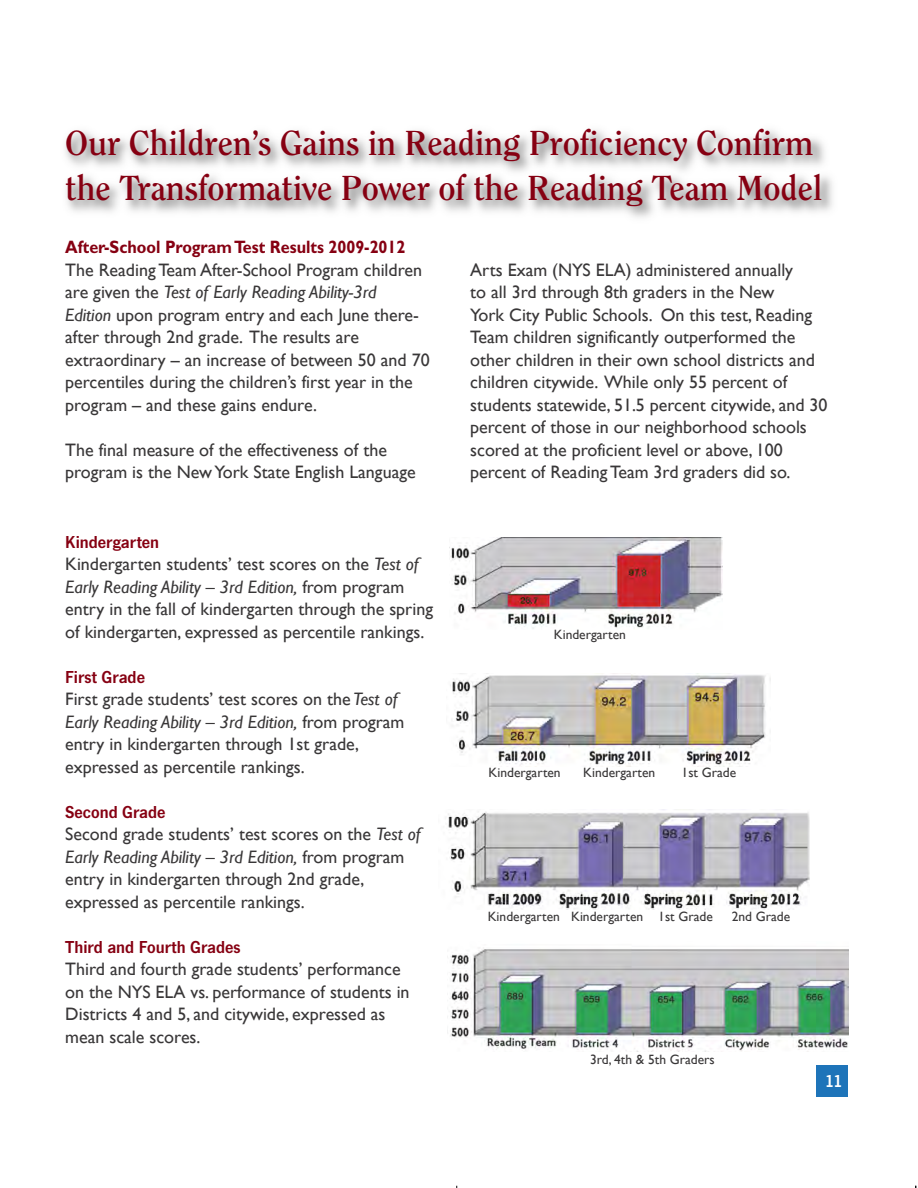
<style>
.page{position:relative;width:918px;height:1188px;background:#fff}
.page>*{position:absolute;margin:0;border:0;box-sizing:border-box;transform-origin:0 0}
.t1{font:700 34.5px/45px "Clearface";letter-spacing:-.005em;color:#860012}
.t2{font:18px/22.5px "Gill Sans";color:#393738}
.t3{font:600 18px "News Got T";color:#860012}
.t4{font:700 18px "Gill Sans";color:#860012;scale:.9 1}
.t5{font:600 18px "News Got T";color:#fff}
.t6{font:13.5px "Gill Sans";color:#393738}
.s1{font-style:italic}
</style>
<div class="page">
<div style="left:817px;top:1066px;width:31px;height:31px;background:#1e74b9"></div>
<img style="left:450px;top:673px;width:316px;height:93px">
<img style="left:449px;top:538px;width:274px;height:91px">
<img style="left:450px;top:949px;width:398px;height:102px">
<img style="left:448px;top:809px;width:362px;height:101px">
<h1 class="t1" style="left:65px;top:120px;width:759px">Our Children’s Gains in Reading Proficiency Confirm the Transformative Power of the Reading Team Model</h1>
<p class="t4" style="left:65px;top:236px;width:379px">After-School Program Test Results 2009-2012</p>
<p class="t2" style="left:65px;top:258px;width:366px">The Reading Team After-School Program children are given the <span class="s1">Test of Early Reading Ability-3rd<br>Edition</span> upon program entry and each June there&shy;after through 2nd grade. The results are extraordinary – an increase of between 50 and 70 percentiles during the children’s first year in the program – and these gains endure.</p>
<p class="t2" style="left:65px;top:438px;width:352px">The final measure of the effectiveness of the program is the New York State English Language</p>
<p class="t3" style="left:65px;top:532px;width:95px">Kindergarten</p>
<p class="t2" style="left:65px;top:553px;width:369px">Kindergarten students’ test scores on the <span class="s1">Test of Early Reading Ability – 3rd Edition,</span> from program entry in the fall of kindergarten through the spring of kindergarten, expressed as percentile rankings.</p>
<p class="t3" style="left:65px;top:667px;width:81px">First Grade</p>
<p class="t2" style="left:65px;top:688px;width:341px">First grade students’ test scores on the<span class="s1">Test of Early Reading Ability – 3rd Edition,</span> from program entry in kindergarten through 1st grade, expressed as percentile rankings.</p>
<p class="t3" style="left:65px;top:802px;width:102px">Second Grade</p>
<p class="t2" style="left:65px;top:823px;width:357px">Second grade students’ test scores on the <span class="s1">Test of Early Reading Ability – 3rd Edition,</span> from program entry in kindergarten through 2nd grade, expressed as percentile rankings.</p>
<p class="t3" style="left:65px;top:937px;width:177px">Third and Fourth Grades</p>
<p class="t2" style="left:65px;top:958px;width:346px">Third and fourth grade students’ performance on the NYS ELA vs. performance of students in Districts 4 and 5, and citywide, expressed as mean scale scores.</p>
<p class="t2" style="left:470px;top:258px;width:359px">Arts Exam (NYS ELA) administered annually<br>to all 3rd through 8th graders in the New<br>York City Public Schools. On this test, Reading Team children significantly outperformed the other children in their own school districts and children citywide. While only 55 percent of students statewide, 51.5 percent citywide, and 30 percent of those in our neighborhood schools scored at the proficient level or above, 100 percent of Reading Team 3rd graders did so.</p>
<p class="t6" style="left:554px;top:627px;width:74px">Kindergarten</p>
<p class="t6" style="left:489px;top:764px;width:74px">Kindergarten</p>
<p class="t6" style="left:583px;top:764px;width:74px">Kindergarten</p>
<p class="t6" style="left:682px;top:764px;width:56px">1st Grade</p>
<p class="t6" style="left:488px;top:909px;width:227px">Kindergarten Kindergarten 1st Grade</p>
<p class="t6" style="left:732px;top:909px;width:60px">2nd Grade</p>
<p class="t6" style="left:590px;top:1052px;width:126px">3rd, 4th &amp; 5th Graders</p>
<p class="t5" style="left:825px;top:1070px;width:20px">11</p>
</div>
